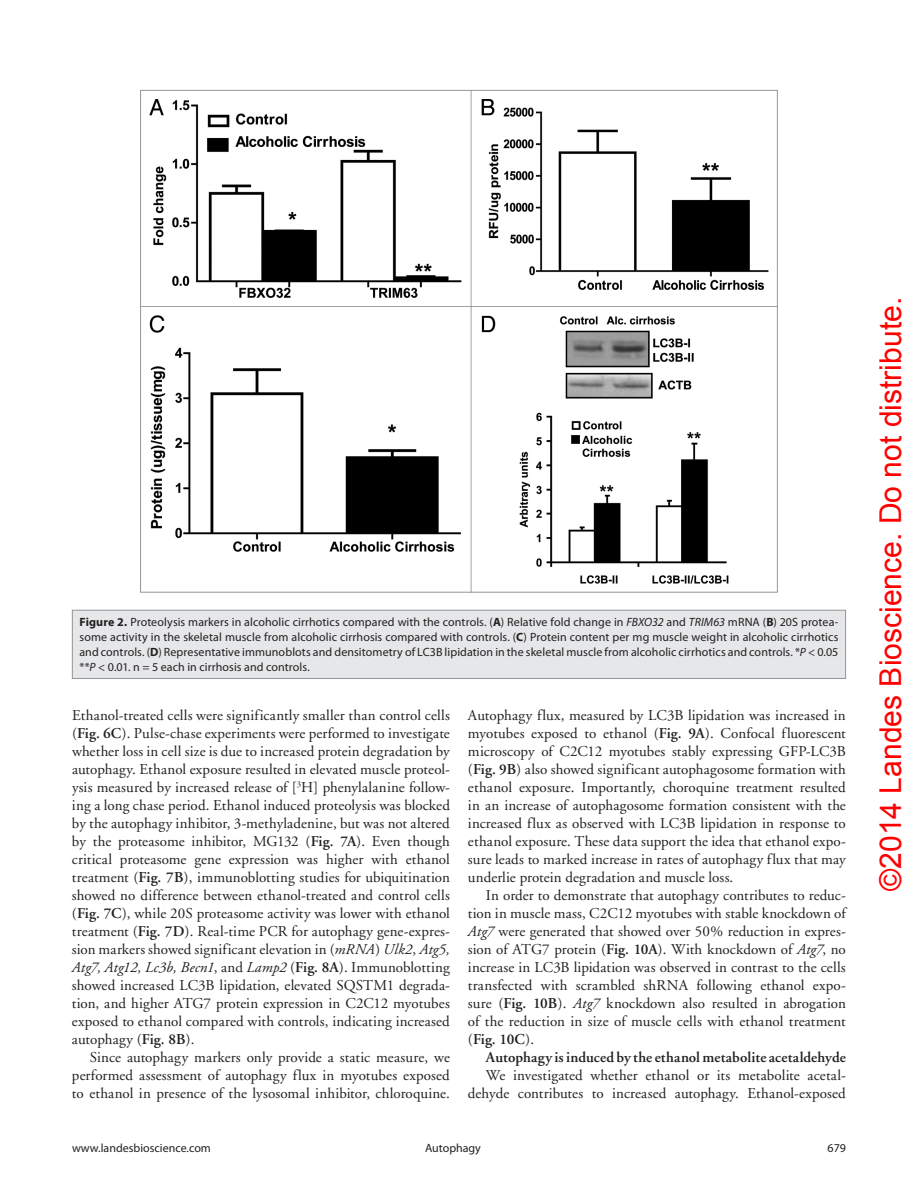
<style>
.page{position:relative;width:918px;height:1188px;background:#fff}
.page>*{position:absolute;margin:0;border:0;box-sizing:border-box;transform-origin:0 0}
.t1{font:30.15px "Arial";color:#f00}
.t2{font:15px/18px "Adobe Garamond";letter-spacing:.005em;color:#231f20;text-align:justify}
.t3{font:600 15px "Adobe Garamond";letter-spacing:.005em;color:#231f20}
.t4{font:12px/15px "Myriad Pro";letter-spacing:.005em;color:#231f20;text-align:justify}
.s1{font-weight:700}
.s2{font-style:italic}
.s3{font-weight:600}
</style>
<div class="page">
<img style="left:142px;top:92px;width:634px;height:499px">
<div style="left:72px;top:610px;width:774px;height:68px;background:#e6e7e9"></div>
<div style="left:72px;top:610px;width:774px;height:69px;border:1px solid #939598"></div>
<p class="t4" style="left:79px;top:615px;width:662px"><span class="s1">Figure 2.</span> Proteolysis markers in alcoholic cirrhotics compared with the controls. (<span class="s1">A</span>) Relative fold change in <span class="s2">FBXO32</span> and <span class="s2">TRIM63</span> mRNA</p>
<p class="t4" style="left:79px;top:615px;width:761px;text-indent:683px">(<span class="s1">B</span>) 20S protea&shy;some activity in the skeletal muscle from alcoholic cirrhosis compared with controls. (<span class="s1">C</span>) Protein content per mg muscle weight in alcoholic cirrhotics and controls. (<span class="s1">D</span>) Representative immunoblots and densitometry of LC3B lipidation in the skeletal muscle from alcoholic cirrhotics and controls. *<span class="s2">P</span> &lt; 0.05 **<span class="s2">P</span> &lt; 0.01. n = 5 each in cirrhosis and controls.</p>
<p class="t2" style="left:72px;top:707px;width:380px">Ethanol-treated cells were significantly smaller than control cells (<span class="s3">Fig. 6C</span>). Pulse-chase experiments were performed to investigate whether loss in cell size is due to increased protein degradation by autophagy. Ethanol exposure resulted in elevated muscle proteol&shy;ysis measured by increased release of [<sup>3</sup>H] phenylalanine follow&shy;ing a long chase period. Ethanol induced proteolysis was blocked by the autophagy inhibitor, 3-methyladenine, but was not altered by the proteasome inhibitor, MG132 (<span class="s3">Fig. 7A</span>). Even though critical proteasome gene expression was higher with ethanol treatment (<span class="s3">Fig. 7B</span>), immunoblotting studies for ubiquitination showed no difference between ethanol-treated and control cells (<span class="s3">Fig. 7C</span>), while 20S proteasome activity was lower with ethanol treatment (<span class="s3">Fig. 7D</span>). Real-time PCR for autophagy gene-expres&shy;sion markers showed significant elevation in (<span class="s2">mRNA</span>) <span class="s2">Ulk2</span>, <span class="s2">Atg5, Atg7, Atg12, Lc3b, Becn1</span>, and <span class="s2">Lamp2</span> (<span class="s3">Fig. 8A</span>). Immunoblotting showed increased LC3B lipidation, elevated SQSTM1 degrada&shy;tion, and higher ATG7 protein expression in C2C12 myotubes exposed to ethanol compared with controls, indicating increased autophagy (<span class="s3">Fig. 8B</span>).</p>
<p class="t2" style="left:72px;top:1049px;width:379px;text-indent:18px">Since autophagy markers only provide a static measure, we performed assessment of autophagy flux in myotubes exposed to ethanol in presence of the lysosomal inhibitor, chloroquine.</p>
<p class="t2" style="left:468px;top:707px;width:379px">Autophagy flux, measured by LC3B lipidation was increased in myotubes exposed to ethanol (<span class="s3">Fig. 9A</span>). Confocal fluorescent microscopy of C2C12 myotubes stably expressing GFP-LC3B (<span class="s3">Fig. 9B</span>) also showed significant autophagosome formation with ethanol exposure. Importantly, choroquine treatment resulted in an increase of autophagosome formation consistent with the increased flux as observed with LC3B lipidation in response to ethanol exposure. These data support the idea that ethanol expo&shy;sure leads to marked increase in rates of autophagy flux that may underlie protein degradation and muscle loss.</p>
<p class="t2" style="left:468px;top:887px;width:379px;text-indent:18px">In order to demonstrate that autophagy contributes to reduc&shy;tion in muscle mass, C2C12 myotubes with stable knockdown of <span class="s2">Atg7</span> were generated that showed over 50% reduction in expres&shy;sion of ATG7 protein (<span class="s3">Fig. 10A</span>). With knockdown of <span class="s2">Atg7</span>, no increase in LC3B lipidation was observed in contrast to the cells transfected with scrambled shRNA following ethanol expo&shy;sure (<span class="s3">Fig. 10B</span>). <span class="s2">Atg7</span> knockdown also resulted in abrogation of the reduction in size of muscle cells with ethanol treatment (<span class="s3">Fig. 10C</span>).</p>
<p class="t3" style="left:486px;top:1049px;width:361px">Autophagy is induced by the ethanol metabolite acetaldehyde</p>
<p class="t2" style="left:468px;top:1067px;width:379px;text-align:right">We investigated whether ethanol or its metabolite acetal&shy;dehyde contributes to increased autophagy. Ethanol-exposed</p>
<p class="t4" style="left:72px;top:1140px;width:251px">www.landesbioscience.com A</p>
<p class="t4" style="left:432px;top:1140px;width:50px">utophagy</p>
<p class="t4" style="left:828px;top:1140px;width:20px">679</p>
<h1 class="t1" style="left:871px;top:891px;width:595px;rotate:-90deg">©2014 Landes Bioscience. Do not distribute.</h1>
</div>
